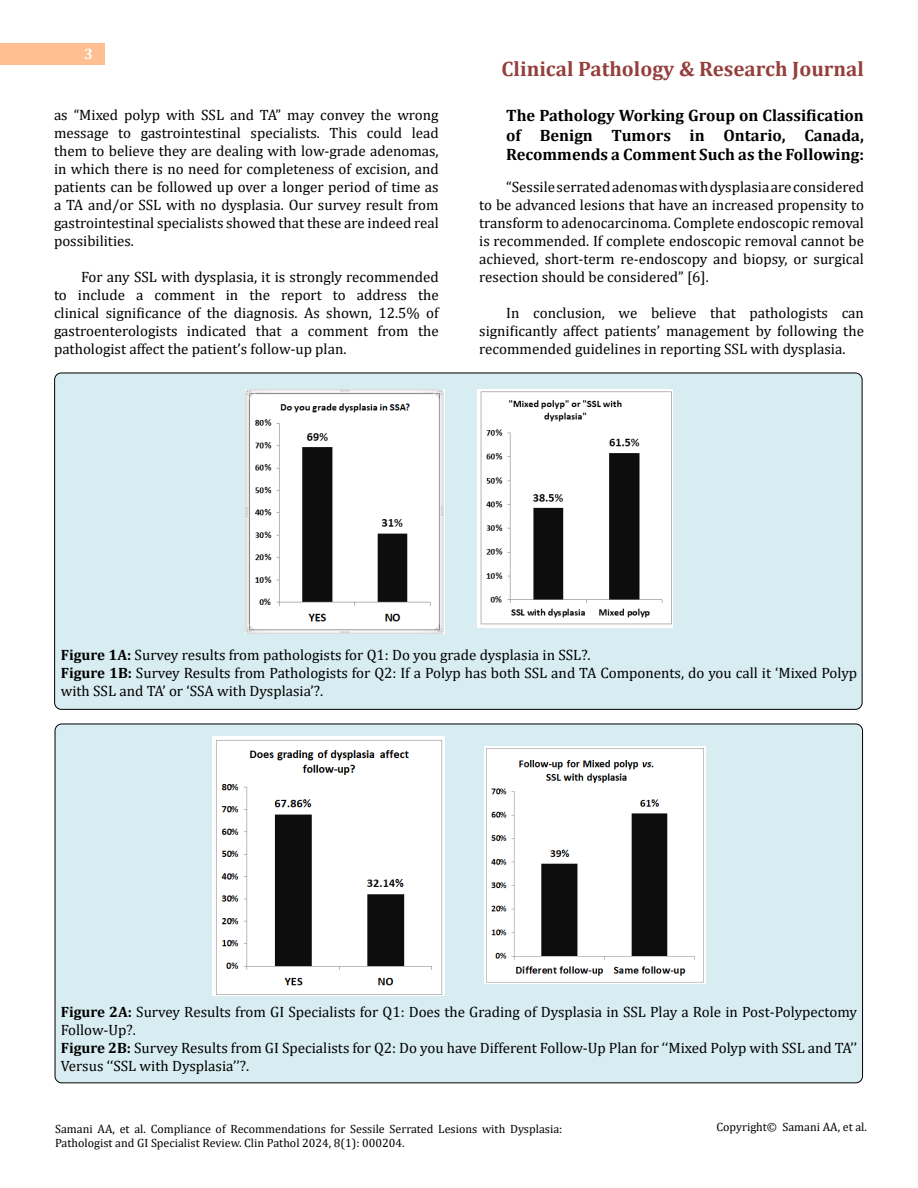
<style>
.page{position:relative;width:918px;height:1188px;background:#fff}
.page>*{position:absolute;margin:0;border:0;box-sizing:border-box;transform-origin:0 0}
.t1{font:700 21px "Cambria";color:#953f3c}
.t2{font:700 16.5px/19.8px "Cambria";color:#000;text-align:justify}
.t3{font:15px/18px "Cambria";color:#000;text-align:justify}
.t4{font:700 15px "Cambria";color:#fff}
.t5{font:12px/14.4px "Cambria";color:#000}
.s1{font-weight:700}
</style>
<div class="page">
<div style="left:0;top:43px;width:105px;height:21px;background:#ffbf91"></div>
<div style="left:55px;top:724px;width:808px;height:359px;background:#d8edf2;border-radius:7px"></div>
<div style="left:55px;top:373px;width:807px;height:336px;background:#d8edf2;border-radius:7px"></div>
<img style="left:245px;top:390px;width:200px;height:243px">
<img style="left:478px;top:390px;width:195px;height:237px">
<img style="left:213px;top:736px;width:231px;height:260px">
<img style="left:484px;top:747px;width:221px;height:236px">
<p class="t4" style="left:84px;top:44px;width:10px">3</p>
<p class="t3" style="left:54px;top:105px;width:386px">as “Mixed polyp with SSL and TA” may convey the wrong message to gastrointestinal specialists. This could lead them to believe they are dealing with low-grade adenomas, in which there is no need for completeness of excision, and patients can be followed up over a longer period of time as a TA and/or SSL with no dysplasia. Our survey result from gastrointestinal specialists showed that these are indeed real possibilities.</p>
<p class="t3" style="left:54px;top:267px;width:386px;text-indent:27px">For any SSL with dysplasia, it is strongly recommended to include a comment in the report to address the clinical significance of the diagnosis. As shown, 12.5% of gastroenterologists indicated that a comment from the pathologist affect the patient’s follow-up plan.</p>
<h1 class="t1" style="left:502px;top:54px;width:364px">Clinical Pathology &amp; Research Journal</h1>
<p class="t2" style="left:506px;top:105px;width:359px">The Pathology Working Group on Classification of Benign Tumors in Ontario, Canada, Recommends a Comment Such as the Following:</p>
<p class="t3" style="left:479px;top:178px;width:386px;text-indent:27px">“Sessile serrated adenomas with dysplasia are considered to be advanced lesions that have an increased propensity to transform to adenocarcinoma. Complete endoscopic removal is recommended. If complete endoscopic removal cannot be achieved, short-term re-endoscopy and biopsy, or surgical resection should be considered” [6].</p>
<p class="t3" style="left:479px;top:304px;width:386px;text-indent:27px">In conclusion, we believe that pathologists can significantly affect patients’ management by following the recommended guidelines in reporting SSL with dysplasia.</p>
<p class="t3" style="left:61px;top:646px;width:798px;text-align:left"><span class="s1">Figure 1A:</span> Survey results from pathologists for Q1: Do you grade dysplasia in SSL?.<br><span class="s1">Figure 1B:</span> Survey Results from Pathologists for Q2: If a Polyp has both SSL and TA Components, do you call it ‘Mixed Polyp with SSL and TA’ or ‘SSA with Dysplasia’?.</p>
<p class="t3" style="left:61px;top:1003px;width:798px;text-align:left"><span class="s1">Figure 2A:</span> Survey Results from GI Specialists for Q1: Does the Grading of Dysplasia in SSL Play a Role in Post-Polypectomy Follow-Up?.<br><span class="s1">Figure 2B:</span> Survey Results from GI Specialists for Q2: Do you have Different Follow-Up Plan for ‘‘Mixed Polyp with SSL and TA’’ Versus ‘‘SSL with Dysplasia’’?.</p>
<p class="t5" style="left:55px;top:1121px;width:509px">Samani AA, et al. Compliance of Recommendations for Sessile Serrated Lesions with Dysplasia:<br>Pathologist and GI Specialist Review. Clin Pathol 2024, 8(1): 000204.</p>
<p class="t5" style="left:716px;top:1119px;width:152px">Copyright© Samani AA, et al.</p>
</div>
